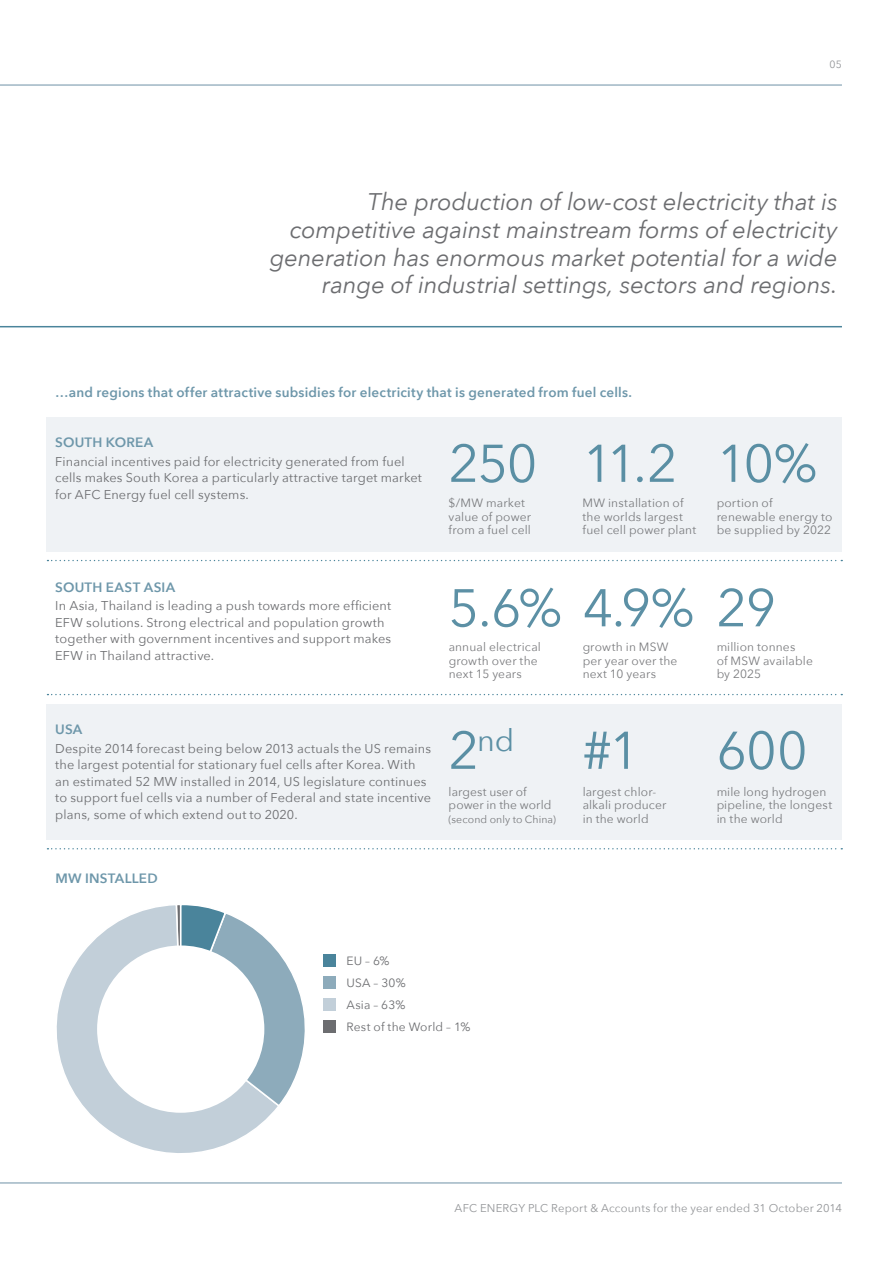
<style>
.page{position:relative;width:893px;height:1263px;background:#fff}
.page>*{position:absolute;margin:0;border:0;box-sizing:border-box;transform-origin:0 0}
.t1{font:52.5px "Avenir Next";letter-spacing:-.025em;color:#4a849b}
.t2{font:30.6px "Avenir Next";color:#4a849b}
.t3{font:italic 24px/27.8px "Avenir Next";letter-spacing:-.005em;color:#6c6d70;text-align:right}
.t4{font:600 13.5px "Avenir Next";letter-spacing:.015em;color:#6e97aa}
.t5{font:12.75px/16.5px "Avenir Next";letter-spacing:.01em;color:#6c6d70}
.t6{font:12px/13.5px "Avenir Next";letter-spacing:.015em;color:#6c6d70}
.t7{font:11.25px "Avenir Next";letter-spacing:.015em;color:#939598}
.t8{font:10.5px "Avenir Next";letter-spacing:.01em;color:#6c6d70}
.t9{font:10.5px "Avenir Next";color:#939598}
.s1{font-size:52.5px}
</style>
<div class="page">
<hr style="left:0;top:84px;width:842px;height:2px;background:#9fb6c4">
<hr style="left:0;top:1182px;width:842px;height:2px;background:#9fb6c4">
<hr style="left:0;top:326px;width:842px;height:1px;background:#4a849b">
<div style="left:47px;top:417px;width:795px;height:134px;background:#e9edf1"></div>
<div style="left:47px;top:704px;width:795px;height:135px;background:#e9edf1"></div>
<svg style="left:47px;top:560px;width:795px;height:1px"></svg>
<svg style="left:47px;top:694px;width:795px;height:1px"></svg>
<svg style="left:47px;top:848px;width:795px;height:1px"></svg>
<div style="left:323px;top:954px;width:13px;height:13px;background:#4a849b"></div>
<div style="left:323px;top:976px;width:13px;height:13px;background:#8dabbb"></div>
<div style="left:323px;top:998px;width:13px;height:13px;background:#c2cfd9"></div>
<div style="left:323px;top:1020px;width:13px;height:13px;background:#6c6d70"></div>
<svg style="left:56px;top:905px;width:220px;height:248px"></svg>
<svg style="left:175px;top:905px;width:130px;height:203px"></svg>
<div style="left:97px;top:945px;width:167px;height:168px;background:#fff;border-radius:50%"></div>
<p class="t9" style="left:829px;top:56px;width:14px">05</p>
<h3 class="t3" style="left:270px;top:187px;width:569px">The production of low-cost electricity that is competitive against mainstream forms of electricity generation has enormous market potential for a wide range of industrial settings, sectors and regions.</h3>
<p class="t4" style="left:55px;top:380px;width:578px">…and regions that offer attractive subsidies for electricity that is generated from fuel cells.</p>
<p class="t4" style="left:55px;top:431px;width:100px">SOUTH KOREA</p>
<p class="t5" style="left:55px;top:453px;width:368px">Financial incentives paid for electricity generated from fuel cells makes South Korea a particularly attractive target market for AFC Energy fuel cell systems.</p>
<h1 class="t1" style="left:449px;top:419px;width:90px">250</h1>
<p class="t6" style="left:449px;top:496px;width:84px">$/MW market value of power from a fuel cell</p>
<h1 class="t1" style="left:583px;top:419px;width:97px">11.2</h1>
<p class="t6" style="left:583px;top:496px;width:115px">MW installation of the worlds largest fuel cell power plant</p>
<h1 class="t1" style="left:716px;top:419px;width:102px">10%</h1>
<p class="t6" style="left:716px;top:496px;width:117px">portion of renewable energy to be supplied by 2022</p>
<p class="t4" style="left:55px;top:575px;width:122px">SOUTH EAST ASIA</p>
<p class="t5" style="left:55px;top:597px;width:337px">In Asia, Thailand is leading a push towards more efficient EFW solutions. Strong electrical and population growth together with government incentives and support makes EFW in Thailand attractive.</p>
<p class="t4" style="left:55px;top:718px;width:29px">USA</p>
<p class="t5" style="left:55px;top:740px;width:377px">Despite 2014 forecast being below 2013 actuals the US remains the largest potential for stationary fuel cells after Korea. With an estimated 52 MW installed in 2014, US legislature continues to support fuel cells via a number of Federal and state incentive plans, some of which extend out to 2020.</p>
<h1 class="t1" style="left:449px;top:564px;width:329px">5.6% 4.9% 29</h1>
<p class="t6" style="left:716px;top:640px;width:98px">million tonnes<br>of MSW available by 2025</p>
<p class="t6" style="left:449px;top:640px;width:94px">annual electrical growth over the next 15 years</p>
<p class="t6" style="left:583px;top:640px;width:96px">growth in MSW per year over the next 10 years</p>
<h2 class="t2" style="left:449px;top:715px;width:67px"><span class="s1">2</span>nd</h2>
<p class="t6" style="left:449px;top:784px;width:104px">largest user of power in the world</p>
<p class="t8" style="left:449px;top:810px;width:109px">(second only to China)</p>
<h1 class="t1" style="left:583px;top:706px;width:59px">#1</h1>
<p class="t6" style="left:583px;top:784px;width:85px">largest chlor&shy;alkali producer in the world</p>
<h1 class="t1" style="left:716px;top:706px;width:93px">600</h1>
<p class="t6" style="left:716px;top:784px;width:117px">mile long hydrogen pipeline, the longest in the world</p>
<p class="t4" style="left:55px;top:867px;width:104px">MW INSTALLED</p>
<p class="t6" style="left:347px;top:953px;width:45px">EU – 6%</p>
<p class="t6" style="left:347px;top:971px;width:125px;line-height:21.9px">USA – 30%<br>Asia – 63%<br>Rest of the World – 1%</p>
<p class="t7" style="left:455px;top:1198px;width:389px">AFC ENERGY PLC Report &amp; Accounts for the year ended 31 October 2014</p>
</div>
